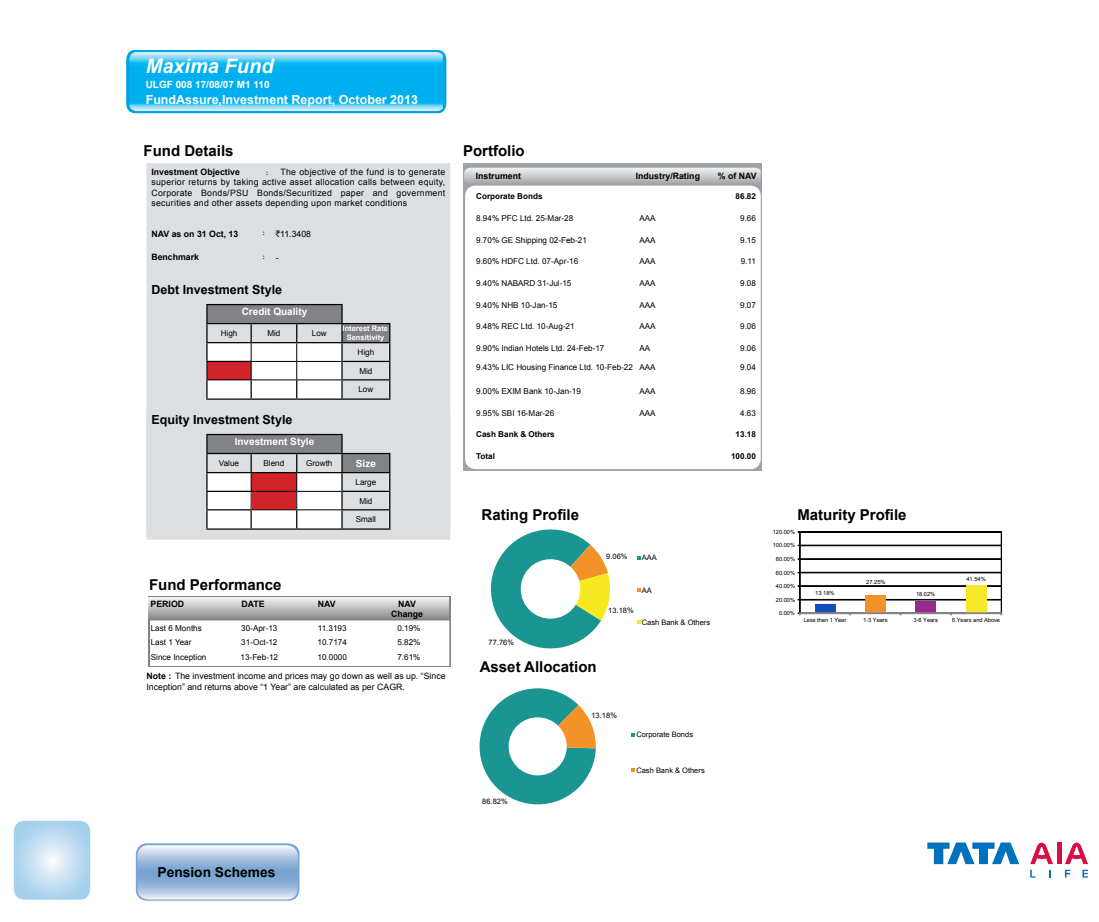
<style>
.page{position:relative;width:1099px;height:922px;background:#fff}
.page>*{position:absolute;margin:0;border:0;box-sizing:border-box;transform-origin:0 0}
.t1{font:italic 700 20px "Arial";color:#fff}
.t2{font:700 15px "Arial";color:#000}
.t3{font:700 13.75px "Arial";color:#000}
.t4{font:700 12.5px "Arial";color:#000}
.t5{font:700 12.5px "Arial";color:#fff}
.t6{font:700 10px "Arial";color:#fff}
.t7{font:8.75px/10.5px "Arial";color:#000;text-align:justify}
.t8{font:700 8.75px/10.5px "Arial";color:#000;text-align:center}
.t9{font:8.12px "Arial";color:#000}
.t10{font:700 8.12px "Arial";color:#000}
.t11{font:7.5px "Arial";letter-spacing:.005em;color:#000}
.t12{font:700 7.5px/9px "Arial";color:#fff;text-align:center}
.t13{font:700 6.25px "Arial";color:#000}
.t14{font:5.75px "Arial";letter-spacing:-.005em;color:#000}
.s1{font-family:"Rupee Foradian"}
.s2{font-family:"Rupee Foradian";font-weight:400;font-size:8.75px}
.s3{font-weight:700}
</style>
<div class="page">
<div style="left:136px;top:843px;width:163px;height:57px;background:#78a4d1;border-radius:11px"></div>
<svg style="left:137px;top:845px;width:161px;height:54px"></svg>
<svg style="left:14px;top:820px;width:76px;height:79px;background:#bddbf0"></svg>
<svg style="left:1030px;top:842px;width:22px;height:21px"></svg>
<svg style="left:1065px;top:842px;width:23px;height:21px"></svg>
<div style="left:1056px;top:842px;width:5px;height:21px;background:#d31145"></div>
<svg style="left:1030px;top:869px;width:5px;height:8px"></svg>
<svg style="left:1064px;top:869px;width:6px;height:8px"></svg>
<svg style="left:1082px;top:869px;width:6px;height:8px"></svg>
<svg style="left:927px;top:842px;width:92px;height:21px"></svg>
<svg style="left:126px;top:50px;width:320px;height:63px;background:#0da8e3"></svg>
<img style="left:129px;top:52px;width:314px;height:59px">
<svg style="left:490px;top:529px;width:121px;height:119px"></svg>
<svg style="left:637px;top:620px;width:3px;height:4px"></svg>
<svg style="left:479px;top:688px;width:117px;height:117px"></svg>
<svg style="left:631px;top:733px;width:4px;height:3px"></svg>
<svg style="left:631px;top:768px;width:4px;height:4px"></svg>
<svg style="left:797px;top:531px;width:204px;height:83px"></svg>
<div style="left:463px;top:163px;width:299px;height:307px;background:linear-gradient(to right,#aaacb2,#abaeb3)"></div>
<div style="left:465px;top:185px;width:295px;height:284px;background:#fff;border-radius:10px"></div>
<img style="left:464px;top:168px;width:296px;height:16px">
<div style="left:146px;top:163px;width:304px;height:376px;background:#dcdfe2"></div>
<svg style="left:206px;top:304px;width:184px;height:95px"></svg>
<hr style="left:206px;top:398px;width:45px;height:1px;background:#000">
<svg style="left:146px;top:409px;width:304px;height:125px;background:#cecacc"></svg>
<hr style="left:206px;top:528px;width:45px;height:1px;background:#000">
<div style="left:148px;top:596px;width:302px;height:71px;background:#818389"></div>
<div style="left:150px;top:620px;width:299px;height:46px;background:#fff"></div>
<svg style="left:150px;top:620px;width:299px;height:1px"></svg>
<img style="left:149px;top:597px;width:299px;height:21px">
<h1 class="t1" style="left:146px;top:53px;width:129px">Maxima Fund</h1>
<p class="t6" style="left:146px;top:78px;width:125px">ULGF 008 17/08/07 M1 110</p>
<h3 class="t5" style="left:146px;top:92px;width:274px">FundAssure,Investment Report, October 2013</h3>
<h2 class="t2" style="left:143px;top:141px;width:92px">Fund Details</h2>
<h2 class="t2" style="left:463px;top:141px;width:63px">Portfolio</h2>
<p class="t7" style="left:151px;top:166px;width:295px;text-indent:129px">The objective of the fund is to generate superior returns by taking active asset allocation calls between equity, Corporate Bonds/PSU Bonds/Securitized paper and government securities and other assets depending upon market conditions</p>
<p class="t8" style="left:151px;top:228px;width:88px">NAV as on 31 Oct, 13</p>
<p class="t7" style="left:263px;top:228px;width:50px"><sup>:</sup> <span class="s1">`</span>11.3408</p>
<p class="t8" style="left:151px;top:252px;width:49px">Benchmark</p>
<p class="t13" style="left:263px;top:252px;width:18px">: <span class="s2">-</span></p>
<h3 class="t4" style="left:151px;top:281px;width:132px">Debt Investment Style</h3>
<p class="t6" style="left:242px;top:305px;width:67px">Credit Quality</p>
<p class="t9" style="left:221px;top:328px;width:18px">High</p>
<p class="t9" style="left:267px;top:328px;width:15px">Mid</p>
<p class="t9" style="left:312px;top:328px;width:16px">Low</p>
<p class="t12" style="left:342px;top:324px;width:47px">Interest Rate<br>Sensitivity</p>
<p class="t9" style="left:357px;top:347px;width:18px">High</p>
<p class="t9" style="left:359px;top:365px;width:15px">Mid</p>
<p class="t9" style="left:358px;top:384px;width:16px">Low</p>
<h3 class="t4" style="left:151px;top:411px;width:143px">Equity Investment Style</h3>
<p class="t6" style="left:235px;top:435px;width:81px">Investment Style</p>
<p class="t9" style="left:219px;top:457px;width:22px">Value</p>
<p class="t9" style="left:263px;top:457px;width:22px">Blend</p>
<p class="t9" style="left:306px;top:457px;width:28px">Growth</p>
<p class="t6" style="left:356px;top:456px;width:22px">Size</p>
<p class="t9" style="left:355px;top:476px;width:22px">Large</p>
<p class="t9" style="left:359px;top:495px;width:15px">Mid</p>
<p class="t9" style="left:356px;top:514px;width:22px">Small</p>
<p class="t8" style="left:151px;top:166px;width:90px">Investment Objective</p>
<p class="t13" style="left:266px;top:168px;width:4px">:</p>
<h2 class="t2" style="left:149px;top:574px;width:134px">Fund Performance</h2>
<p class="t8" style="left:151px;top:598px;width:35px">PERIOD</p>
<p class="t8" style="left:241px;top:598px;width:25px">DATE</p>
<p class="t8" style="left:318px;top:598px;width:19px">NAV</p>
<p class="t8" style="left:391px;top:598px;width:34px">NAV<br>Change</p>
<p class="t9" style="left:151px;top:622px;width:53px">Last 6 Months</p>
<p class="t9" style="left:241px;top:622px;width:38px">30-Apr-13</p>
<p class="t9" style="left:318px;top:622px;width:30px">11.3193</p>
<p class="t9" style="left:397px;top:622px;width:25px">0.19%</p>
<p class="t9" style="left:151px;top:636px;width:42px">Last 1 Year</p>
<p class="t9" style="left:241px;top:636px;width:38px">31-Oct-12</p>
<p class="t9" style="left:317px;top:636px;width:31px">10.7174</p>
<p class="t9" style="left:397px;top:636px;width:25px">5.82%</p>
<p class="t9" style="left:151px;top:652px;width:57px">Since Inception</p>
<p class="t9" style="left:240px;top:652px;width:39px">13-Feb-12</p>
<p class="t9" style="left:317px;top:652px;width:31px">10.0000</p>
<p class="t9" style="left:397px;top:652px;width:25px">7.61%</p>
<p class="t7" style="left:146px;top:670px;width:300px"><span class="s3">Note :</span> The investment income and prices may go down as well as up. “Since<br>Inception” and returns above “1 Year” are calculated as per CAGR.</p>
<h3 class="t3" style="left:158px;top:862px;width:119px">Pension Schemes</h3>
<p class="t8" style="left:476px;top:171px;width:47px">Instrument</p>
<p class="t8" style="left:635px;top:171px;width:66px">Industry/Rating</p>
<p class="t8" style="left:717px;top:171px;width:40px">% of NAV</p>
<p class="t10" style="left:476px;top:191px;width:68px">Corporate Bonds</p>
<p class="t10" style="left:735px;top:191px;width:22px">86.82</p>
<p class="t9" style="left:476px;top:213px;width:99px">8.94% PFC Ltd. 25-Mar-28</p>
<p class="t9" style="left:639px;top:213px;width:18px">AAA</p>
<p class="t9" style="left:740px;top:213px;width:17px">9.66</p>
<p class="t9" style="left:476px;top:234px;width:112px">9.70% GE Shipping 02-Feb-21</p>
<p class="t9" style="left:639px;top:234px;width:18px">AAA</p>
<p class="t9" style="left:740px;top:234px;width:17px">9.15</p>
<p class="t9" style="left:476px;top:256px;width:104px">9.60% HDFC Ltd. 07-Apr-16</p>
<p class="t9" style="left:639px;top:256px;width:18px">AAA</p>
<p class="t9" style="left:740px;top:256px;width:17px">9.11</p>
<p class="t9" style="left:476px;top:277px;width:97px">9.40% NABARD 31-Jul-15</p>
<p class="t9" style="left:639px;top:277px;width:18px">AAA</p>
<p class="t9" style="left:740px;top:277px;width:17px">9.08</p>
<p class="t9" style="left:476px;top:299px;width:83px">9.40% NHB 10-Jan-15</p>
<p class="t9" style="left:639px;top:299px;width:18px">AAA</p>
<p class="t9" style="left:740px;top:299px;width:17px">9.07</p>
<p class="t9" style="left:476px;top:321px;width:100px">9.48% REC Ltd. 10-Aug-21</p>
<p class="t9" style="left:639px;top:321px;width:18px">AAA</p>
<p class="t9" style="left:740px;top:321px;width:17px">9.06</p>
<p class="t9" style="left:476px;top:342px;width:130px">9.90% Indian Hotels Ltd. 24-Feb-17</p>
<p class="t9" style="left:639px;top:342px;width:12px">AA</p>
<p class="t9" style="left:740px;top:342px;width:17px">9.06</p>
<p class="t9" style="left:476px;top:361px;width:181px">9.43% LIC Housing Finance Ltd. 10-Feb-22 AAA</p>
<p class="t9" style="left:740px;top:361px;width:17px">9.04</p>
<p class="t9" style="left:476px;top:386px;width:106px">9.00% EXIM Bank 10-Jan-19</p>
<p class="t9" style="left:639px;top:386px;width:18px">AAA</p>
<p class="t9" style="left:740px;top:386px;width:17px">8.96</p>
<p class="t9" style="left:476px;top:407px;width:80px">9.95% SBI 16-Mar-26</p>
<p class="t9" style="left:639px;top:407px;width:18px">AAA</p>
<p class="t9" style="left:740px;top:407px;width:17px">4.63</p>
<p class="t10" style="left:476px;top:429px;width:80px">Cash Bank &amp; Others</p>
<p class="t10" style="left:735px;top:429px;width:22px">13.18</p>
<p class="t10" style="left:476px;top:450px;width:20px">Total</p>
<p class="t10" style="left:731px;top:450px;width:26px">100.00</p>
<h2 class="t2" style="left:481px;top:504px;width:99px">Rating Profile</h2>
<h2 class="t2" style="left:797px;top:504px;width:111px">Maturity Profile</h2>
<p class="t14" style="left:772px;top:528px;width:24px">120.00%</p>
<p class="t11" style="left:488px;top:637px;width:27px">77.76%</p>
<h2 class="t2" style="left:480px;top:656px;width:118px">Asset Allocation</h2>
<p class="t11" style="left:606px;top:551px;width:23px">9.06%</p>
<p class="t11" style="left:608px;top:605px;width:27px">13.18%</p>
<p class="t11" style="left:641px;top:552px;width:17px">AAA</p>
<p class="t11" style="left:641px;top:584px;width:11px">AA</p>
<p class="t11" style="left:641px;top:617px;width:70px">Cash Bank &amp; Others</p>
<p class="t11" style="left:591px;top:710px;width:27px">13.18%</p>
<p class="t11" style="left:482px;top:795px;width:27px">86.82%</p>
<p class="t11" style="left:636px;top:729px;width:58px">Corporate Bonds</p>
<p class="t11" style="left:636px;top:765px;width:70px">Cash Bank &amp; Others</p>
<p class="t14" style="left:772px;top:541px;width:24px">100.00%</p>
<p class="t14" style="left:775px;top:555px;width:21px">80.00%</p>
<p class="t14" style="left:775px;top:568px;width:21px">60.00%</p>
<p class="t14" style="left:775px;top:582px;width:21px">40.00%</p>
<p class="t14" style="left:775px;top:595px;width:21px">20.00%</p>
<p class="t14" style="left:779px;top:609px;width:18px">0.00%</p>
<p class="t14" style="left:815px;top:588px;width:21px">13.18%</p>
<p class="t14" style="left:866px;top:578px;width:21px">27.25%</p>
<p class="t14" style="left:916px;top:590px;width:21px">18.02%</p>
<p class="t14" style="left:966px;top:575px;width:21px">41.54%</p>
<p class="t14" style="left:803px;top:616px;width:44px">Less than 1 Year</p>
<p class="t14" style="left:863px;top:616px;width:26px">1-3 Years</p>
<p class="t14" style="left:913px;top:616px;width:26px">3-6 Years</p>
<p class="t14" style="left:952px;top:616px;width:49px">6 Years and Above</p>
</div>
